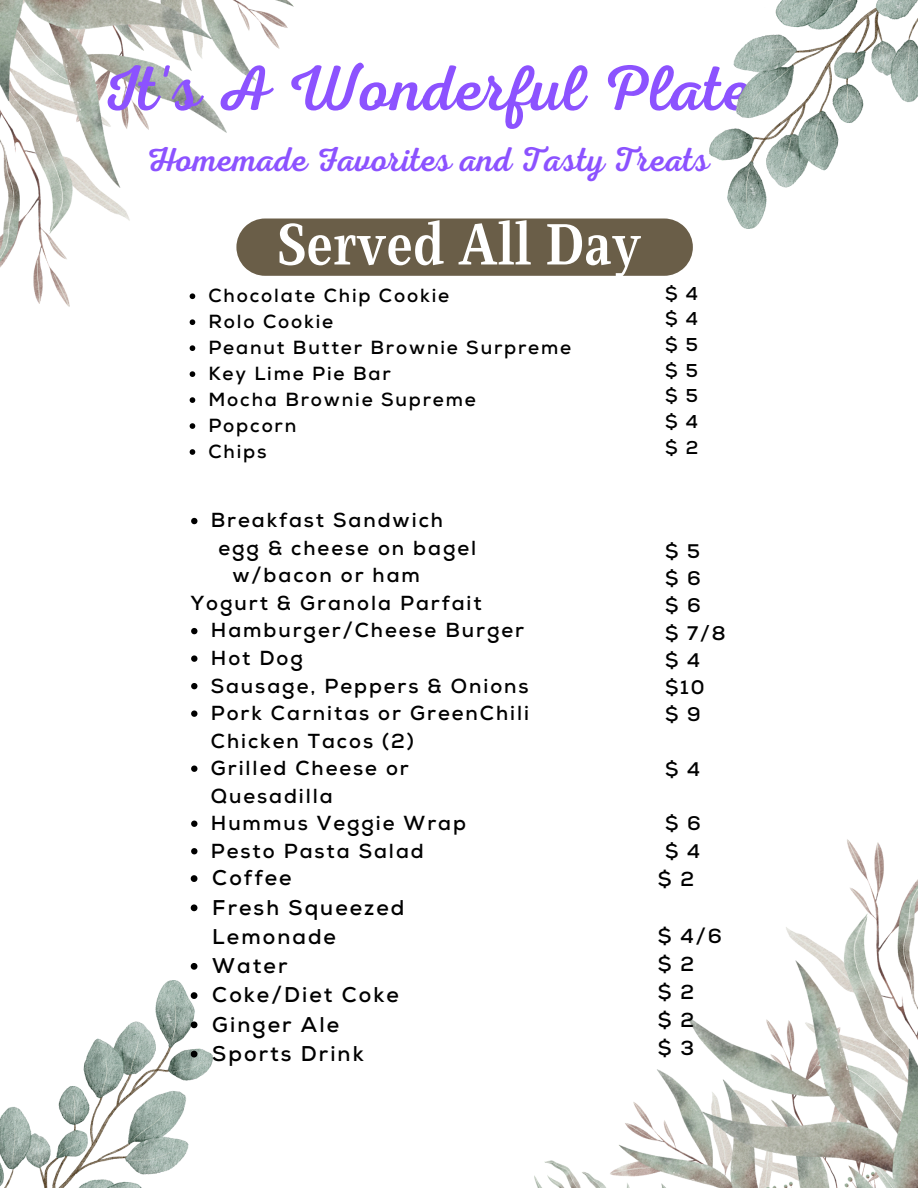
<style>
.page{position:relative;width:918px;height:1188px;background:#fff}
.page>*{position:absolute;margin:0;border:0;box-sizing:border-box;transform-origin:0 0}
.t1{font:64.65px "Nexa Script";color:#8c52ff}
.t2{font:700 59.25px "Singel";color:#fff}
.t3{font:34.65px "Nexa Script";color:#8c52ff}
.t4{font:700 21.3px/29.2px "Nexa";letter-spacing:.095em;color:#000}
.t5{font:700 20.25px/28.2px "Nexa";letter-spacing:.095em;color:#000}
.t6{font:700 19.65px/27.3px "Nexa";color:#000}
.t7{font:700 18.9px "Nexa";letter-spacing:.095em;color:#000}
.t8{font:700 18.6px/25.8px "Nexa";color:#000;text-align:justify}
</style>
<div class="page">
<img style="left:534px;top:839px;width:384px;height:349px">
<div style="left:376px;top:219px;width:317px;height:57px;background:#6a5e48"></div>
<svg style="left:190px;top:319px;width:5px;height:6px"></svg>
<svg style="left:190px;top:345px;width:5px;height:6px"></svg>
<svg style="left:190px;top:371px;width:5px;height:6px"></svg>
<svg style="left:190px;top:397px;width:5px;height:6px"></svg>
<svg style="left:190px;top:423px;width:5px;height:6px"></svg>
<svg style="left:190px;top:449px;width:5px;height:6px"></svg>
<img style="left:0;top:0;width:376px;height:307px">
<img style="left:709px;top:0;width:209px;height:228px">
<img style="left:0;top:981px;width:213px;height:207px">
<svg style="left:191px;top:875px;width:6px;height:7px"></svg>
<svg style="left:191px;top:904px;width:6px;height:7px"></svg>
<svg style="left:191px;top:963px;width:6px;height:7px"></svg>
<svg style="left:191px;top:992px;width:6px;height:7px"></svg>
<svg style="left:191px;top:1021px;width:6px;height:7px"></svg>
<svg style="left:191px;top:1051px;width:6px;height:6px"></svg>
<svg style="left:191px;top:518px;width:6px;height:6px"></svg>
<svg style="left:191px;top:628px;width:6px;height:6px"></svg>
<svg style="left:191px;top:655px;width:6px;height:7px"></svg>
<svg style="left:191px;top:683px;width:6px;height:6px"></svg>
<svg style="left:191px;top:710px;width:6px;height:7px"></svg>
<svg style="left:191px;top:766px;width:6px;height:6px"></svg>
<svg style="left:191px;top:821px;width:6px;height:6px"></svg>
<svg style="left:191px;top:848px;width:6px;height:6px"></svg>
<p class="t1" style="left:103px;top:51px;width:651px">It's A Wonderful Plate</p>
<p class="t3" style="left:146px;top:139px;width:565px">Homemade Favorites and Tasty Treats</p>
<p class="t2" style="left:277px;top:209px;width:366px">Served All Day</p>
<h2 class="t7" style="left:208px;top:285px;width:242px">Chocolate Chip Cookie</h2>
<h1 class="t7" style="left:208px;top:311px;width:126px">Rolo Cookie</h1>
<p class="t7" style="left:208px;top:337px;width:364px">Peanut Butter Brownie Surpreme</p>
<p class="t7" style="left:208px;top:363px;width:184px">Key Lime Pie Bar</p>
<p class="t7" style="left:208px;top:389px;width:269px">Mocha Brownie Supreme</p>
<p class="t7" style="left:208px;top:415px;width:90px">Popcorn</p>
<p class="t7" style="left:208px;top:441px;width:60px">Chips</p>
<p class="t8" style="left:665px;top:281px;width:35px">$ 4 $ 4 $ 5 $ 5 $ 5 $ 4 $ 2</p>
<p class="t5" style="left:211px;top:507px;width:234px">Breakfast Sandwich</p>
<p class="t5" style="left:218px;top:534px;width:259px">egg &amp; cheese on bagel</p>
<p class="t5" style="left:232px;top:562px;width:189px">w/bacon or ham</p>
<p class="t5" style="left:190px;top:590px;width:293px">Yogurt &amp; Granola Parfait</p>
<p class="t5" style="left:211px;top:617px;width:315px">Hamburger/Cheese Burger</p>
<p class="t5" style="left:211px;top:645px;width:94px">Hot Dog</p>
<p class="t5" style="left:211px;top:672px;width:319px">Sausage, Peppers &amp; Onions</p>
<h3 class="t5" style="left:211px;top:700px;width:320px;line-height:27.5px">Pork Carnitas or GreenChili<br>Chicken Tacos (2)</h3>
<h3 class="t5" style="left:211px;top:755px;width:200px;line-height:27.5px">Grilled Cheese or<br>Quesadilla</h3>
<p class="t5" style="left:211px;top:810px;width:257px">Hummus Veggie Wrap</p>
<p class="t5" style="left:211px;top:837px;width:215px">Pesto Pasta Salad</p>
<h3 class="t4" style="left:212px;top:864px;width:81px">Coffee</h3>
<h3 class="t4" style="left:212px;top:893px;width:194px">Fresh Squeezed<br>Lemonade</h3>
<p class="t4" style="left:212px;top:952px;width:77px">Water</p>
<h3 class="t4" style="left:212px;top:981px;width:188px">Coke/Diet Coke</h3>
<p class="t4" style="left:212px;top:1010px;width:128px">Ginger Ale</p>
<p class="t4" style="left:212px;top:1040px;width:153px">Sports Drink</p>
<p class="t6" style="left:665px;top:538px;width:62px">$ 5<br>$ 6<br>$ 6<br>$ 7/8 $ 4 $10<br>$ 9</p>
<p class="t6" style="left:665px;top:756px;width:37px">$ 4</p>
<p class="t6" style="left:665px;top:811px;width:37px">$ 6</p>
<p class="t6" style="left:665px;top:838px;width:37px">$ 4</p>
<p class="t5" style="left:658px;top:866px;width:38px">$ 2</p>
<p class="t5" style="left:658px;top:922px;width:66px">$ 4/6 $ 2<br>$ 2<br>$ 2<br>$ 3</p>
</div>
